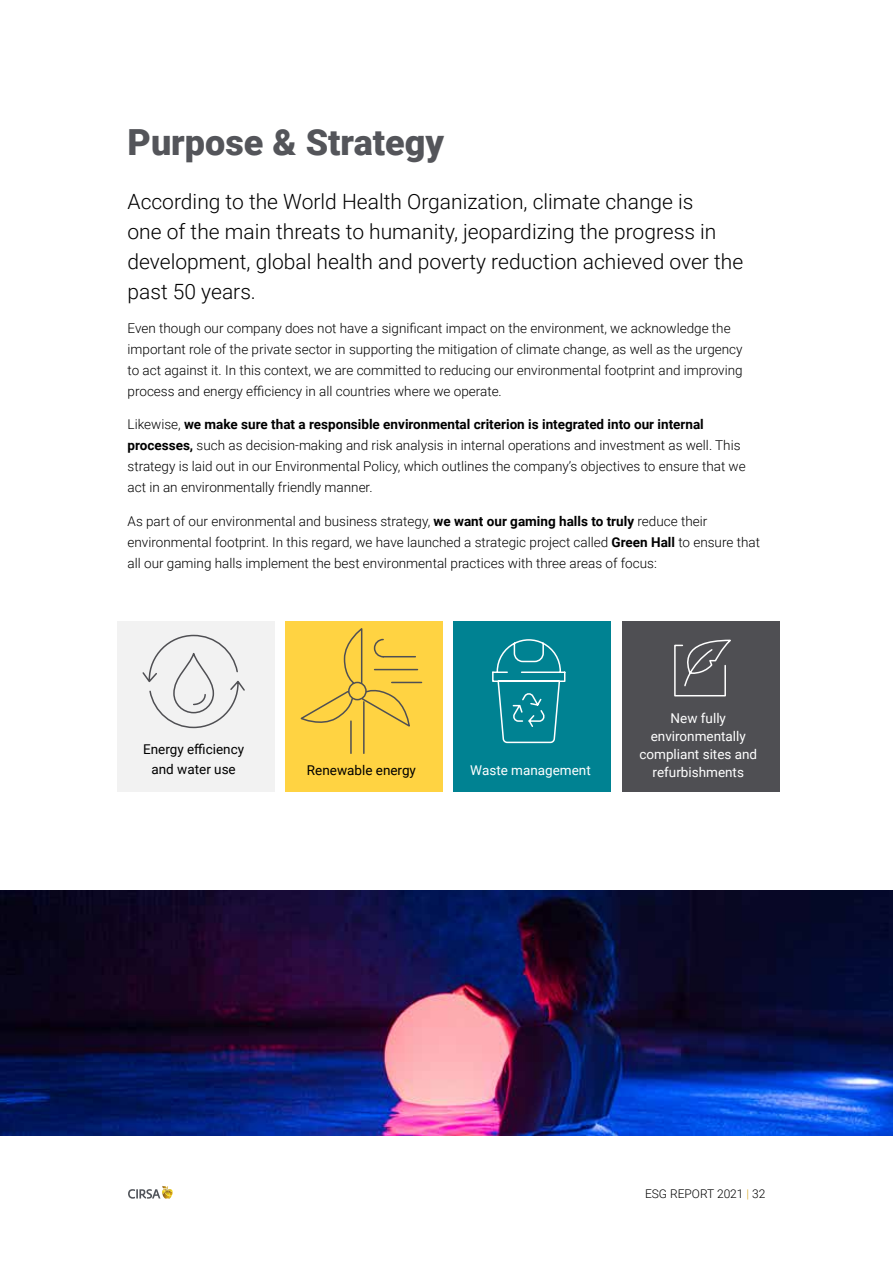
<style>
.page{position:relative;width:893px;height:1263px;background:#fff}
.page>*{position:absolute;margin:0;border:0;box-sizing:border-box;transform-origin:0 0}
.t1{font:900 36px "Roboto";color:#54555a}
.t2{font:300 21px/30px "Roboto";color:#000}
.t3{font:300 13.5px/21px "Roboto";color:#000}
.t4{font:13.5px/18px "Roboto";color:#fff;text-align:center}
.t5{font:13.5px/19.5px "Roboto";color:#000;text-align:center}
.t6{font:300 12px "Roboto";color:#000}
.s1{font-weight:700}
.s2{color:#dbab28}
</style>
<div class="page">
<svg style="left:128px;top:1186px;width:45px;height:13px"></svg>
<img style="left:0;top:890px;width:893px;height:245px">
<div style="left:454px;top:621px;width:157px;height:171px;background:#008292"></div>
<div style="left:285px;top:621px;width:158px;height:171px;background:#ffd342"></div>
<div style="left:117px;top:621px;width:157px;height:171px;background:#f2f2f2"></div>
<svg style="left:142px;top:634px;width:103px;height:95px"></svg>
<svg style="left:300px;top:628px;width:123px;height:126px"></svg>
<svg style="left:492px;top:639px;width:74px;height:105px"></svg>
<div style="left:622px;top:621px;width:158px;height:171px;background:#4f4f53"></div>
<svg style="left:674px;top:639px;width:57px;height:58px"></svg>
<h1 class="t1" style="left:128px;top:117px;width:318px">Purpose &amp; Strategy</h1>
<h2 class="t2" style="left:128px;top:186px;width:617px">According to the World Health Organization, climate change is<br>one of the main threats to humanity, jeopardizing the progress in development, global health and poverty reduction achieved over the past 50 years.</h2>
<p class="t3" style="left:128px;top:317px;width:617px">Even though our company does not have a significant impact on the environment, we acknowledge the important role of the private sector in supporting the mitigation of climate change, as well as the urgency to act against it. In this context, we are committed to reducing our environmental footprint and improving process and energy efficiency in all countries where we operate.</p>
<p class="t3" style="left:128px;top:414px;width:620px">Likewise, <span class="s1">we make sure that a responsible environmental criterion is integrated into our internal processes,</span> such as decision-making and risk analysis in internal operations and investment as well. This strategy is laid out in our Environmental Policy, which outlines the company’s objectives to ensure that we act in an environmentally friendly manner.</p>
<p class="t3" style="left:128px;top:510px;width:634px">As part of our environmental and business strategy, <span class="s1">we want our gaming halls to truly</span> reduce their environmental footprint. In this regard, we have launched a strategic project called <span class="s1">Green Hall</span> to ensure that all our gaming halls implement the best environmental practices with three areas of focus:</p>
<p class="t5" style="left:143px;top:739px;width:103px">Energy efficiency and water use</p>
<p class="t5" style="left:307px;top:760px;width:111px">Renewable energy</p>
<p class="t4" style="left:470px;top:761px;width:122px">Waste management</p>
<p class="t4" style="left:639px;top:708px;width:119px">New fully environmentally compliant sites and refurbishments</p>
<p class="t6" style="left:645px;top:1185px;width:122px">ESG REPORT 2021 <span class="s2">|</span> 32</p>
</div>
